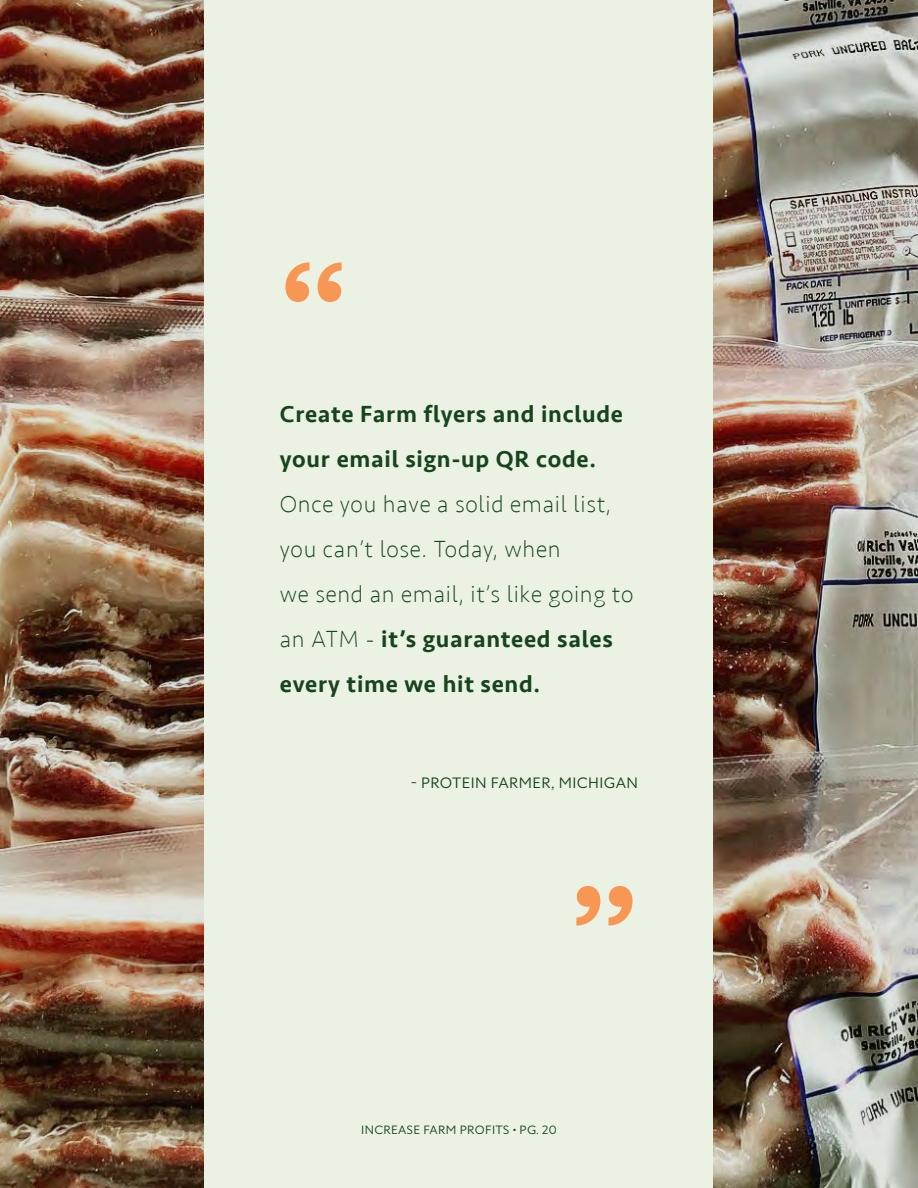
<style>
.page{position:relative;width:918px;height:1188px;background:#fff}
.page>*{position:absolute;margin:0;border:0;box-sizing:border-box;transform-origin:0 0}
.t1{font:700 129px "Specter";color:#f79753}
.t2{font:200 24px/45px "Seravek";letter-spacing:.03em;color:#16441d}
.t3{font:500 24px/45px "Seravek";letter-spacing:.03em;color:#16441d}
.t4{font:15px "Specter";letter-spacing:.03em;color:#16441d}
.t5{font:12px "Specter";letter-spacing:.03em;color:#16441d}
.s1{font-weight:500}
.s2{font-weight:200}
</style>
<div class="page">
<img style="left:0;top:0;width:918px;height:1188px">
<div style="left:205px;top:0;width:508px;height:1188px;background:#ebf2e4"></div>
<p class="t1" style="left:280px;top:222px;width:70px">“</p>
<p class="t2" style="left:280px;top:392px;width:345px"><span class="s1">Create Farm flyers and include your email sign-up QR code.<br></span>Once you have a solid email list, you can’t lose. Today, when</p>
<p class="t3" style="left:280px;top:572px;width:355px"><span class="s2">we send an email, it’s like going to an ATM -</span> it’s guaranteed sales every time we hit send.</p>
<p class="t4" style="left:411px;top:773px;width:229px">- PROTEIN FARMER, MICHIGAN</p>
<p class="t1" style="left:638px;top:966px;width:70px;rotate:-180deg">“</p>
<p class="t5" style="left:361px;top:1122px;width:197px">INCREASE FARM PROFITS • PG. 20</p>
</div>
